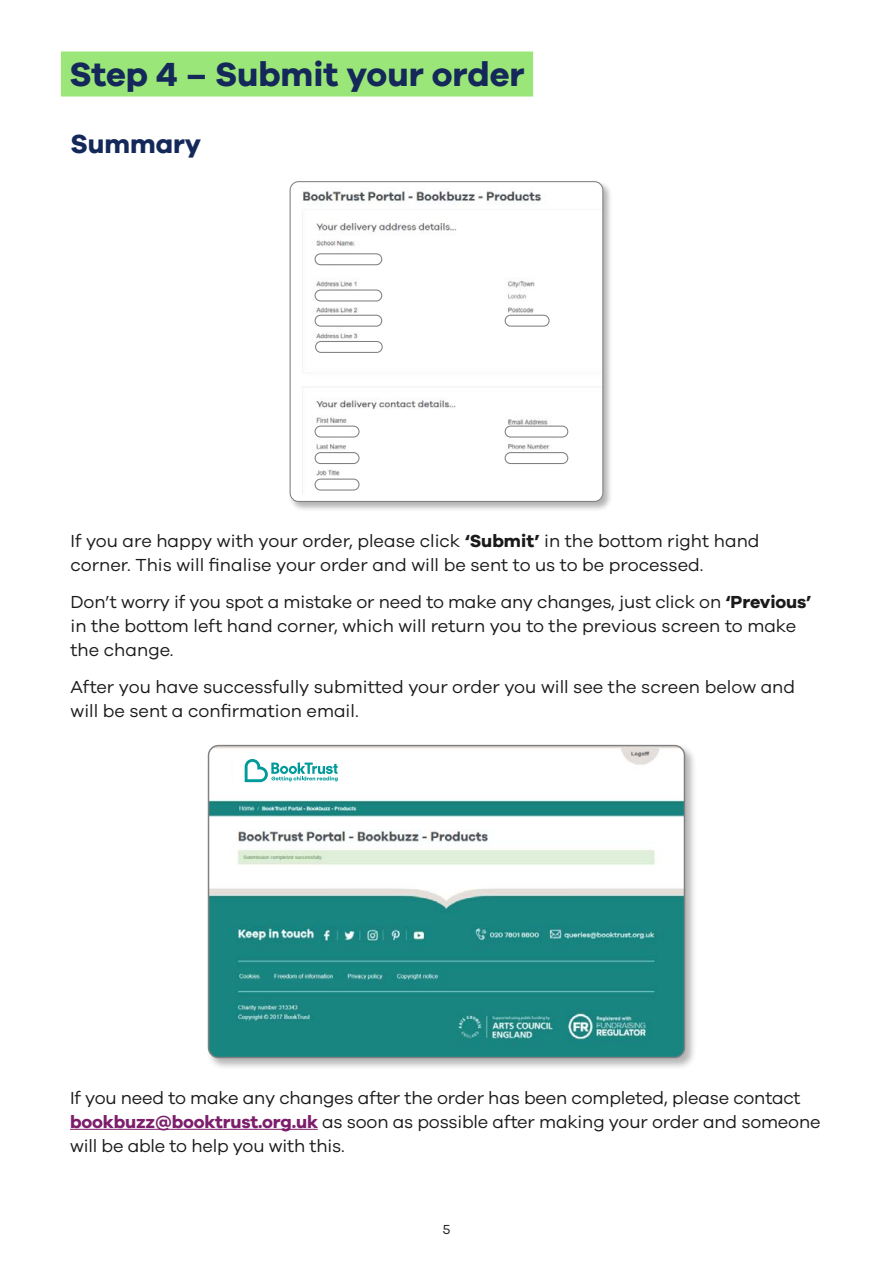
<style>
.page{position:relative;width:893px;height:1263px;background:#fff}
.page>*{position:absolute;margin:0;border:0;box-sizing:border-box;transform-origin:0 0}
.t1{font:700 34.5px "Galano Grotesque";color:#14285a}
.t2{font:700 27px "Galano Grotesque";color:#14285a}
.t3{font:18px/24px "Galano Grotesque";letter-spacing:-.005em;color:#1a1a1a}
.t4{font:13.5px "Galano Grotesque";color:#1a1a1a}
.s1{font-weight:700}
.s2{font-weight:700;color:#7c1e6b}
</style>
<div class="page">
<div style="left:289px;top:180px;width:324px;height:332px;background:#000;opacity:.3"></div>
<img style="left:290px;top:182px;width:313px;height:312px">
<div style="left:290px;top:181px;width:313px;height:321px;border:1px solid #808080;border-radius:9px"></div>
<div style="left:315px;top:254px;width:67px;height:11px;background:#fff;border-radius:5px"></div>
<div style="left:315px;top:253px;width:67px;height:12px;border:1px solid #808080;border-radius:5px"></div>
<div style="left:315px;top:290px;width:67px;height:11px;background:#fff;border-radius:5px"></div>
<div style="left:315px;top:289px;width:67px;height:12px;border:1px solid #808080;border-radius:5px"></div>
<div style="left:315px;top:315px;width:67px;height:11px;background:#fff;border-radius:5px"></div>
<div style="left:315px;top:315px;width:67px;height:12px;border:1px solid #808080;border-radius:5px"></div>
<div style="left:505px;top:315px;width:44px;height:11px;background:#fff;border-radius:5px"></div>
<div style="left:505px;top:315px;width:45px;height:12px;border:1px solid #808080;border-radius:5px"></div>
<div style="left:315px;top:426px;width:44px;height:11px;background:#fff;border-radius:5px"></div>
<div style="left:315px;top:426px;width:45px;height:12px;border:1px solid #808080;border-radius:5px"></div>
<div style="left:505px;top:426px;width:63px;height:11px;background:#fff;border-radius:5px"></div>
<div style="left:505px;top:426px;width:63px;height:12px;border:1px solid #808080;border-radius:5px"></div>
<div style="left:505px;top:453px;width:63px;height:10px;background:#fff;border-radius:5px"></div>
<div style="left:505px;top:452px;width:63px;height:12px;border:1px solid #808080;border-radius:5px"></div>
<div style="left:315px;top:453px;width:44px;height:10px;background:#fff;border-radius:5px"></div>
<div style="left:315px;top:452px;width:45px;height:12px;border:1px solid #808080;border-radius:5px"></div>
<div style="left:315px;top:479px;width:44px;height:11px;background:#fff;border-radius:5px"></div>
<div style="left:315px;top:479px;width:45px;height:12px;border:1px solid #808080;border-radius:5px"></div>
<div style="left:316px;top:341px;width:66px;height:11px;background:#fff;border-radius:5px"></div>
<div style="left:315px;top:341px;width:68px;height:12px;border:1px solid #808080;border-radius:5px"></div>
<div style="left:61px;top:52px;width:472px;height:45px;background:#9be678"></div>
<hr style="left:70px;top:1129px;width:248px;height:1px;background:#7c1e6b">
<div style="left:206px;top:743px;width:491px;height:327px;background:#000;opacity:.3"></div>
<img style="left:209px;top:746px;width:475px;height:311px">
<div style="left:208px;top:745px;width:477px;height:313px;border:1px solid #808080;border-radius:10px"></div>
<div style="left:234px;top:753px;width:114px;height:35px;background:#fff"></div>
<svg style="left:245px;top:759px;width:93px;height:23px"></svg>
<h1 class="t1" style="left:69px;top:53px;width:457px">Step 4 – Submit your order</h1>
<h2 class="t2" style="left:71px;top:127px;width:132px">Summary</h2>
<p class="t3" style="left:71px;top:529px;width:691px">If you are happy with your order, please click <span class="s1">‘Submit’</span> in the bottom right hand corner. This will finalise your order and will be sent to us to be processed.</p>
<p class="t3" style="left:71px;top:589px;width:742px">Don’t worry if you spot a mistake or need to make any changes, just click on <span class="s1">‘Previous’ </span>in the bottom left hand corner, which will return you to the previous screen to make the change.</p>
<p class="t3" style="left:71px;top:674px;width:726px">After you have successfully submitted your order you will see the screen below and will be sent a confirmation email.</p>
<p class="t3" style="left:70px;top:1085px;width:752px">If you need to make any changes after the order has been completed, please contact <span class="s2">bookbuzz@booktrust.org.uk</span> as soon as possible after making your order and someone will be able to help you with this.</p>
<p class="t4" style="left:443px;top:1221px;width:9px">5</p>
</div>
